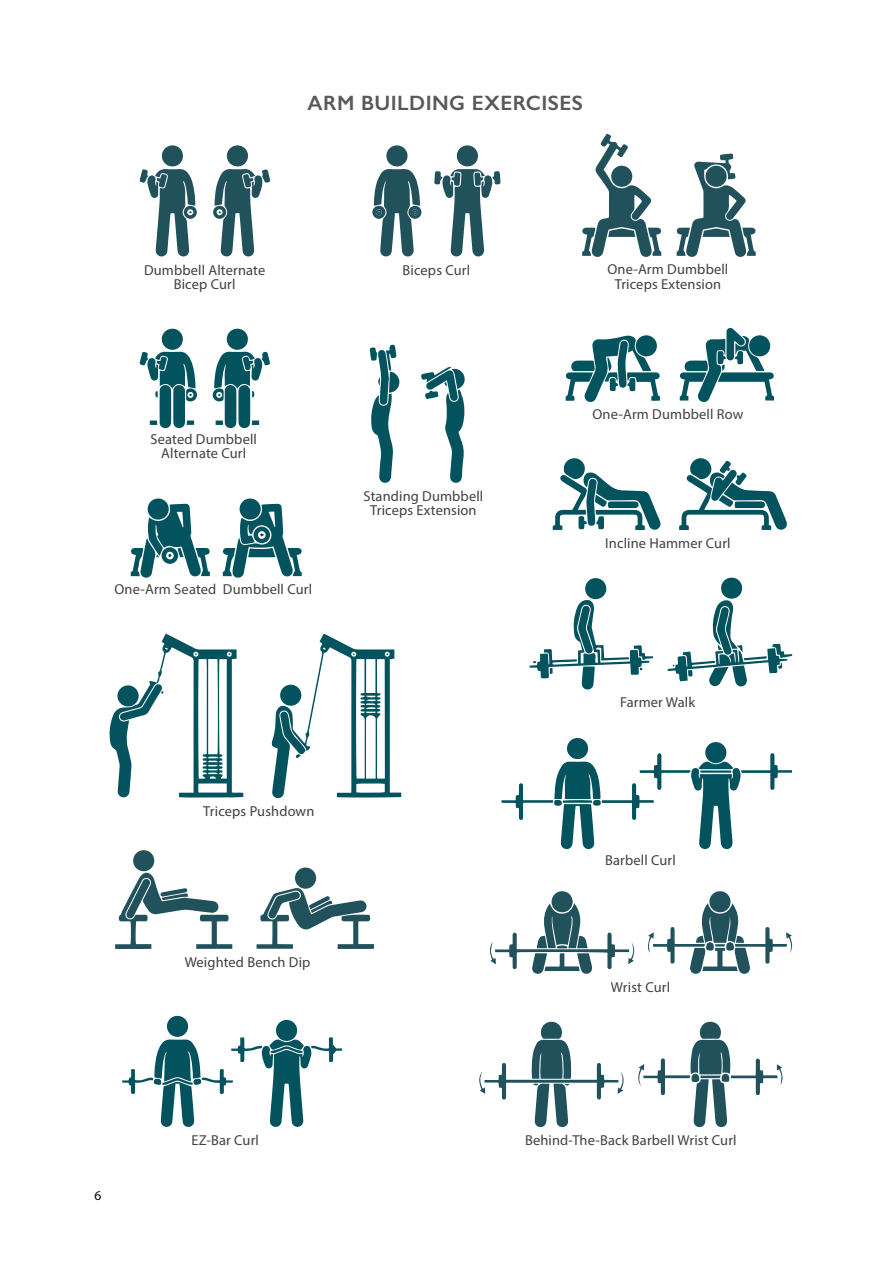
<style>
.page{position:relative;width:893px;height:1263px;background:#fff}
.page>*{position:absolute;margin:0;border:0;box-sizing:border-box;transform-origin:0 0}
.t1{font:600 20.85px "Gill Sans";letter-spacing:.02em;color:#58595b}
.t2{font:14.4px/14.4px "Myriad Pro";letter-spacing:.01em;color:#414042;text-align:center}
.t3{font:13.5px "Myriad Pro";color:#000}
</style>
<div class="page">
<svg style="left:677px;top:153px;width:79px;height:104px"></svg>
<svg style="left:582px;top:134px;width:79px;height:123px"></svg>
<svg style="left:679px;top:458px;width:108px;height:72px"></svg>
<svg style="left:553px;top:458px;width:108px;height:72px"></svg>
<div style="left:295px;top:867px;width:21px;height:22px;background:#21525c;border-radius:50%"></div>
<div style="left:133px;top:850px;width:21px;height:21px;background:#21525c;border-radius:50%"></div>
<svg style="left:115px;top:872px;width:117px;height:77px"></svg>
<svg style="left:256px;top:887px;width:118px;height:62px"></svg>
<div style="left:276px;top:1020px;width:21px;height:21px;background:#03535e;border-radius:50%"></div>
<div style="left:167px;top:1016px;width:21px;height:21px;background:#03535e;border-radius:50%"></div>
<svg style="left:122px;top:1037px;width:220px;height:90px"></svg>
<div style="left:705px;top:742px;width:21px;height:21px;background:#03535e;border-radius:50%"></div>
<div style="left:567px;top:738px;width:21px;height:21px;background:#03535e;border-radius:50%"></div>
<svg style="left:501px;top:753px;width:291px;height:96px"></svg>
<div style="left:709px;top:891px;width:21px;height:21px;background:#21525c;border-radius:50%"></div>
<div style="left:552px;top:891px;width:21px;height:21px;background:#21525c;border-radius:50%"></div>
<svg style="left:490px;top:903px;width:145px;height:71px"></svg>
<svg style="left:648px;top:903px;width:145px;height:71px"></svg>
<svg style="left:566px;top:336px;width:94px;height:66px"></svg>
<svg style="left:680px;top:327px;width:94px;height:75px"></svg>
<svg style="left:638px;top:1021px;width:145px;height:107px"></svg>
<svg style="left:479px;top:1021px;width:145px;height:106px"></svg>
<svg style="left:370px;top:344px;width:30px;height:139px"></svg>
<svg style="left:421px;top:367px;width:44px;height:116px"></svg>
<div style="left:585px;top:578px;width:21px;height:21px;background:#03535e;border-radius:50%"></div>
<div style="left:721px;top:578px;width:21px;height:21px;background:#03535e;border-radius:50%"></div>
<svg style="left:667px;top:600px;width:125px;height:87px"></svg>
<svg style="left:529px;top:600px;width:124px;height:90px"></svg>
<svg style="left:239px;top:498px;width:22px;height:22px"></svg>
<svg style="left:148px;top:498px;width:21px;height:22px"></svg>
<svg style="left:131px;top:504px;width:79px;height:74px"></svg>
<svg style="left:223px;top:504px;width:79px;height:74px"></svg>
<div style="left:457px;top:145px;width:21px;height:21px;background:#21525c;border-radius:50%"></div>
<div style="left:386px;top:145px;width:22px;height:21px;background:#21525c;border-radius:50%"></div>
<svg style="left:434px;top:169px;width:66px;height:88px"></svg>
<svg style="left:372px;top:169px;width:49px;height:88px"></svg>
<div style="left:227px;top:145px;width:21px;height:22px;background:#21525c;border-radius:50%"></div>
<div style="left:162px;top:145px;width:21px;height:21px;background:#21525c;border-radius:50%"></div>
<svg style="left:213px;top:169px;width:57px;height:88px"></svg>
<svg style="left:140px;top:169px;width:57px;height:88px"></svg>
<svg style="left:109px;top:634px;width:134px;height:164px"></svg>
<svg style="left:272px;top:634px;width:129px;height:164px"></svg>
<div style="left:227px;top:329px;width:21px;height:21px;background:#03535e;border-radius:50%"></div>
<div style="left:162px;top:329px;width:21px;height:21px;background:#03535e;border-radius:50%"></div>
<svg style="left:212px;top:351px;width:58px;height:77px"></svg>
<svg style="left:139px;top:351px;width:58px;height:77px"></svg>
<h1 class="t1" style="left:308px;top:90px;width:277px">ARM BUILDING EXERCISES</h1>
<p class="t2" style="left:144px;top:262px;width:123px">Dumbbell Alternate<br>Bicep Curl</p>
<p class="t2" style="left:403px;top:262px;width:69px">Biceps Curl</p>
<p class="t2" style="left:150px;top:431px;width:108px">Seated Dumbbell<br>Alternate Curl</p>
<p class="t2" style="left:115px;top:582px;width:199px">One-Arm Seated Dumbbell Curl</p>
<p class="t2" style="left:363px;top:488px;width:121px">Standing Dumbbell<br>Triceps Extension</p>
<p class="t2" style="left:203px;top:803px;width:113px">Triceps Pushdown</p>
<p class="t2" style="left:185px;top:954px;width:127px">Weighted Bench Dip</p>
<p class="t2" style="left:607px;top:262px;width:122px">One-Arm Dumbbell<br>Triceps Extension</p>
<p class="t2" style="left:592px;top:407px;width:152px">One-Arm Dumbbell Row</p>
<p class="t2" style="left:605px;top:536px;width:127px">Incline Hammer Curl</p>
<p class="t2" style="left:620px;top:695px;width:76px">Farmer Walk</p>
<p class="t2" style="left:605px;top:853px;width:72px">Barbell Curl</p>
<p class="t2" style="left:611px;top:979px;width:61px">Wrist Curl</p>
<p class="t3" style="left:94px;top:1187px;width:8px">6</p>
<p class="t2" style="left:192px;top:1132px;width:69px">EZ-Bar Curl</p>
<p class="t2" style="left:525px;top:1132px;width:213px">Behind-The-Back Barbell Wrist Curl</p>
</div>
